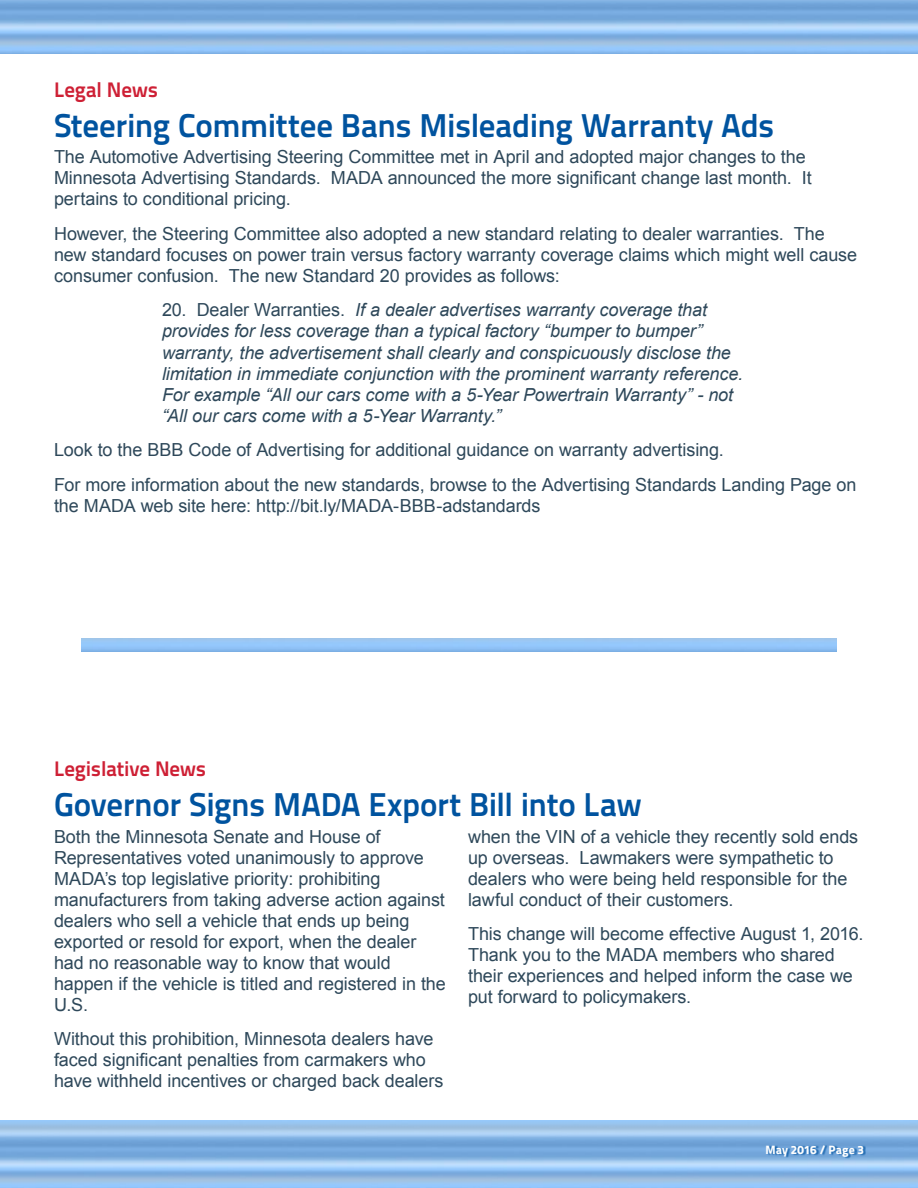
<style>
.page{position:relative;width:918px;height:1188px;background:#fff}
.page>*{position:absolute;margin:0;border:0;box-sizing:border-box;transform-origin:0 0}
.t1{font:700 33px "Titillium Text 22 L";letter-spacing:-.01em;color:#00539f}
.t2{font:700 21px "Titillium Text 22 L";letter-spacing:-.005em;color:#ce2035}
.t3{font:18px/21px "Arial";letter-spacing:-.005em;color:#2e485a}
.t4{font:italic 18px/21px "Arial";letter-spacing:-.005em;color:#2e485a}
.t5{font:800 12px "Titillium Text 22 L";letter-spacing:.005em;color:#fff}
.s1{font-style:normal}
</style>
<div class="page">
<div style="left:767px;top:1145px;width:99px;height:14px;background:#00539f;opacity:.75"></div>
<p class="t2" style="left:54px;top:74px;width:106px">Legal News</p>
<h1 class="t1" style="left:54px;top:100px;width:722px">Steering Committee Bans Misleading Warranty Ads</h1>
<p class="t3" style="left:54px;top:147px;width:759px">The Automotive Advertising Steering Committee met in April and adopted major changes to the<br>Minnesota Advertising Standards. MADA announced the more significant change last month. It pertains to conditional pricing.</p>
<p class="t3" style="left:54px;top:223px;width:805px">However, the Steering Committee also adopted a new standard relating to dealer warranties. The new standard focuses on power train versus factory warranty coverage claims which might well cause consumer confusion. The new Standard 20 provides as follows:</p>
<p class="t4" style="left:162px;top:300px;width:583px"><span class="s1">20. Dealer Warranties.</span> If a dealer advertises warranty coverage that provides for less coverage than a typical factory “bumper to bumper” warranty, the advertisement shall clearly and conspicuously disclose the limitation in immediate conjunction with the prominent warranty reference.<br>For example “All our cars come with a 5-Year Powertrain Warranty” - not “All our cars come with a 5-Year Warranty.”</p>
<p class="t3" style="left:54px;top:433px;width:804px;line-height:34.5px">Look to the BBB Code of Advertising for additional guidance on warranty advertising.<br>For more information about the new standards, browse to the Advertising Standards Landing Page on</p>
<p class="t3" style="left:54px;top:495px;width:488px">the MADA web site here: http://bit.ly/MADA-BBB-adstandards</p>
<p class="t2" style="left:54px;top:753px;width:154px">Legislative News</p>
<h1 class="t1" style="left:54px;top:779px;width:589px">Governor Signs MADA Export Bill into Law</h1>
<p class="t3" style="left:54px;top:826px;width:393px">Both the Minnesota Senate and House of Representatives voted unanimously to approve MADA’s top legislative priority: prohibiting manufacturers from taking adverse action against dealers who sell a vehicle that ends up being exported or resold for export, when the dealer had no reasonable way to know that would happen if the vehicle is titled and registered in the U.S.</p>
<p class="t3" style="left:54px;top:1029px;width:391px">Without this prohibition, Minnesota dealers have faced significant penalties from carmakers who have withheld incentives or charged back dealers</p>
<p class="t3" style="left:468px;top:826px;width:392px">when the VIN of a vehicle they recently sold ends up overseas. Lawmakers were sympathetic to dealers who were being held responsible for the lawful conduct of their customers.</p>
<p class="t3" style="left:468px;top:924px;width:397px">This change will become effective August 1, 2016.<br>Thank you to the MADA members who shared their experiences and helped inform the case we put forward to policymakers.</p>
<p class="t5" style="left:766px;top:1140px;width:100px">May 2016 / Page 3</p>
</div>
